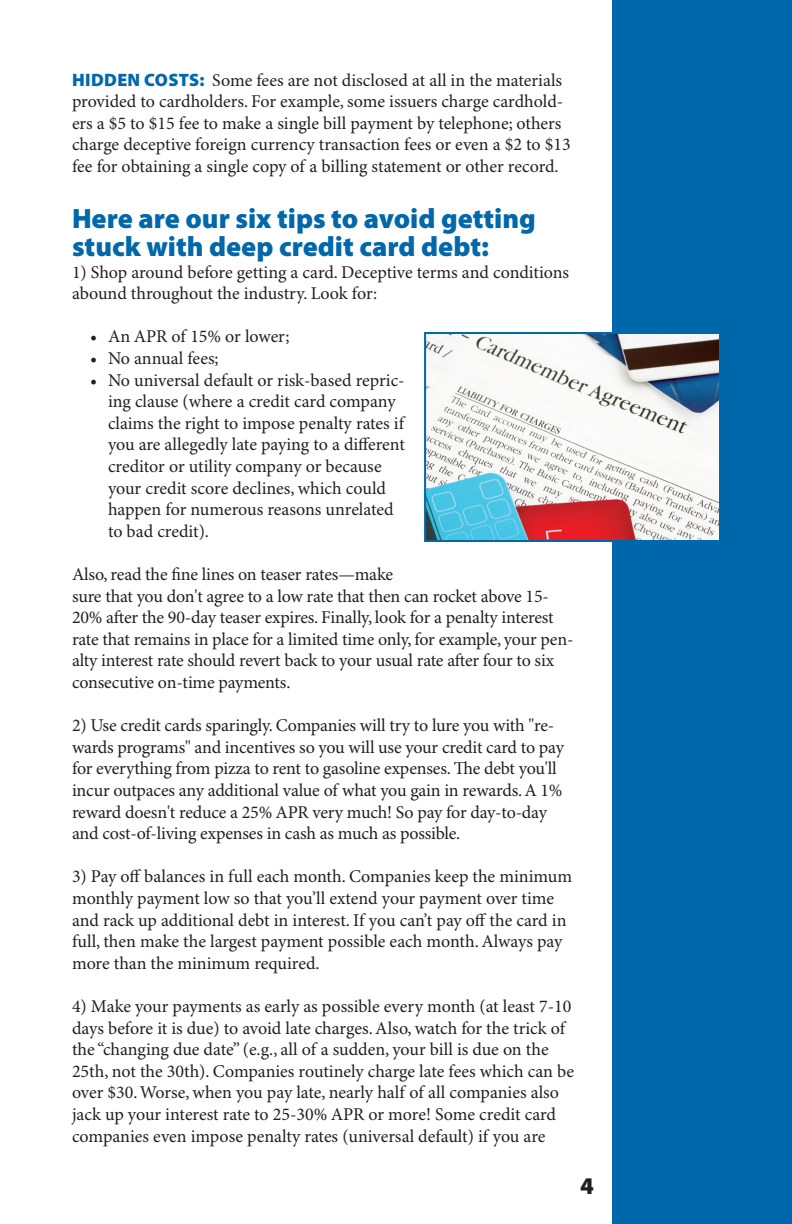
<style>
.page{position:relative;width:792px;height:1224px;background:#fff}
.page>*{position:absolute;margin:0;border:0;box-sizing:border-box;transform-origin:0 0}
.t1{font:900 28px/28px "Myriad Pro";color:#0067aa}
.t2{font:900 24px "Myriad Pro";color:#231f20}
.t3{font:18px/21.6px "Minion Pro";letter-spacing:-.005em;color:#231f20}
.s1{font-family:"Myriad Pro";font-weight:900;color:#0067aa}
</style>
<div class="page">
<div style="left:612px;top:0;width:180px;height:1224px;background:#0067aa"></div>
<svg style="left:424px;top:332px;width:295px;height:210px;fill:#f6f7f5"></svg>
<p class="t3" style="left:72px;top:70px;width:500px"><span class="s1">HIDDEN COSTS:</span> Some fees are not disclosed at all in the materials provided to cardholders. For example, some issuers charge cardhold&shy;ers a $5 to $15 fee to make a single bill payment by telephone; others charge deceptive foreign currency transaction fees or even a $2 to $13 fee for obtaining a single copy of a billing statement or other record.</p>
<h1 class="t1" style="left:72px;top:205px;width:465px">Here are our six tips to avoid getting stuck with deep credit card debt:</h1>
<p class="t3" style="left:72px;top:262px;width:499px">1) Shop around before getting a card. Deceptive terms and conditions abound throughout the industry. Look for:</p>
<p class="t3" style="left:90px;top:326px;width:201px">• An APR of 15% or lower;</p>
<p class="t3" style="left:90px;top:348px;width:130px">• No annual fees;</p>
<p class="t3" style="left:108px;top:370px;width:298px;text-indent:-18px">• No universal default or risk-based repric&shy;ing clause (where a credit card company claims the right to impose penalty rates if you are allegedly late paying to a different creditor or utility company or because your credit score declines, which could happen for numerous reasons unrelated to bad credit).</p>
<p class="t3" style="left:72px;top:564px;width:503px">Also, read the fine lines on teaser rates —make<br>sure that you don't agree to a low rate that then can rocket above 15- 20% after the 90-day teaser expires. Finally, look for a penalty interest rate that remains in place for a limited time only, for example, your pen&shy;alty interest rate should revert back to your usual rate after four to six consecutive on-time payments.</p>
<p class="t3" style="left:72px;top:715px;width:493px">2) Use credit cards sparingly. Companies will try to lure you with "re&shy;wards programs" and incentives so you will use your credit card to pay for everything from pizza to rent to gasoline expenses. The debt you'll incur outpaces any additional value of what you gain in rewards. A 1% reward doesn't reduce a 25% APR very much! So pay for day-to-day and cost-of-living expenses in cash as much as possible.</p>
<p class="t3" style="left:72px;top:866px;width:502px">3) Pay off balances in full each month. Companies keep the minimum monthly payment low so that you’ll extend your payment over time and rack up additional debt in interest. If you can’t pay off the card in full, then make the largest payment possible each month. Always pay more than the minimum required.</p>
<p class="t3" style="left:72px;top:996px;width:504px">4) Make your payments as early as possible every month (at least 7-10 days before it is due) to avoid late charges. Also, watch for the trick of the “changing due date” (e.g., all of a sudden, your bill is due on the 25th, not the 30th). Companies routinely charge late fees which can be over $30. Worse, when you pay late, nearly half of all companies also jack up your interest rate to 25-30% APR or more! Some credit card companies even impose penalty rates (universal default) if you are</p>
<h2 class="t2" style="left:580px;top:1172px;width:15px">4</h2>
</div>
